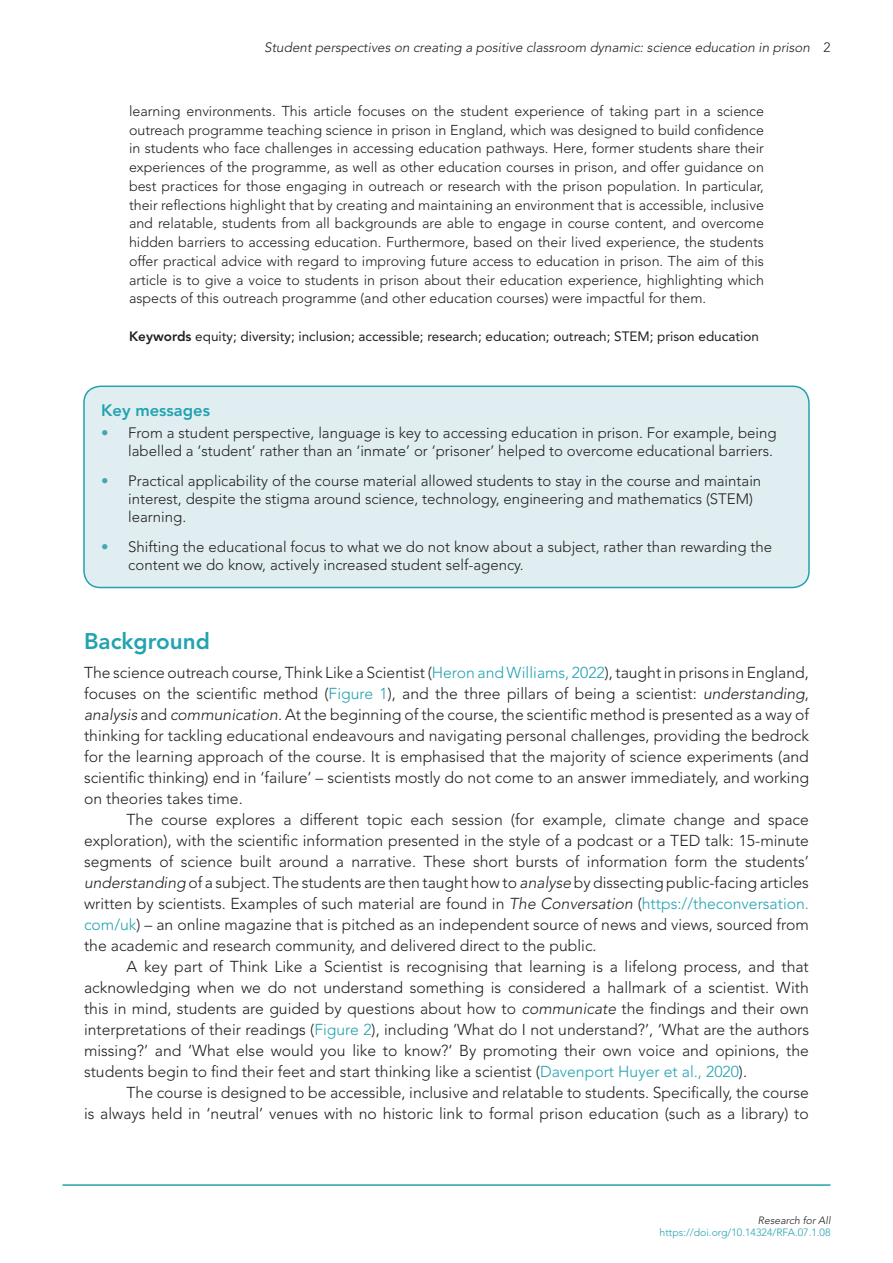
<style>
.page{position:relative;width:893px;height:1263px;background:#fff}
.page>*{position:absolute;margin:0;border:0;box-sizing:border-box;transform-origin:0 0}
.t1{font:800 22.5px "Avenir LT Std";color:#23a2b0}
.t2{font:800 16.5px "Avenir LT Std";color:#23a2b0}
.t3{font:300 15.75px/21px "Avenir LT Std";color:#231f20;text-align:justify}
.t4{font:300 15px/18px "Avenir LT Std";color:#231f20}
.t5{font:300 14.25px/18.8px "Avenir LT Std";color:#231f20;text-align:justify}
.t6{font:13.5px "Avenir LT Std";color:#231f20}
.t7{font:italic 300 13.5px "Avenir LT Std";color:#231f20}
.t8{font:300 10.5px "Avenir LT Std";color:#23a2b0}
.t9{font:italic 300 10.5px "Avenir LT Std";color:#231f20}
.s1{font-style:normal}
.s2{font-weight:800}
.s3{color:#43a8b4}
.s4{color:#23a2b0}
.s5{font-style:italic}
</style>
<div class="page">
<hr style="left:62px;top:1184px;width:768px;height:2px;background:#23a2b0">
<div style="left:84px;top:386px;width:725px;height:201px;background:#e0eef1;border-radius:16px"></div>
<div style="left:83px;top:385px;width:727px;height:203px;border:2px solid #23a2b0;border-radius:16px"></div>
<p class="t7" style="left:264px;top:40px;width:568px">Student perspectives on creating a positive classroom dynamic: science education in prison <span class="s1">2</span></p>
<p class="t5" style="left:129px;top:102px;width:636px">learning environments. This article focuses on the student experience of taking part in a science outreach programme teaching science in prison in England, which was designed to build confidence in students who face challenges in accessing education pathways. Here, former students share their experiences of the programme, as well as other education courses in prison, and offer guidance on best practices for those engaging in outreach or research with the prison population. In particular, their reflections highlight that by creating and maintaining an environment that is accessible, inclusive and relatable, students from all backgrounds are able to engage in course content, and overcome hidden barriers to accessing education. Furthermore, based on their lived experience, the students offer practical advice with regard to improving future access to education in prison. The aim of this article is to give a voice to students in prison about their education experience, highlighting which aspects of this outreach programme (and other education courses) were impactful for them.</p>
<p class="t6" style="left:129px;top:328px;width:631px"><span class="s2">Keywords</span> equity; diversity; inclusion; accessible; research; education; outreach; STEM; prison education</p>
<p class="t2" style="left:101px;top:400px;width:110px">Key messages</p>
<p class="t4" style="left:101px;top:424px;width:677px;text-align:right"><span class="s3">•</span> From a student perspective, language is key to accessing education in prison. For example, being labelled a ‘student’ rather than an ‘inmate’ or ‘prisoner’ helped to overcome educational barriers.</p>
<p class="t4" style="left:128px;top:472px;width:634px;text-indent:-27px"><span class="s3">•</span> Practical applicability of the course material allowed students to stay in the course and maintain interest, despite the stigma around science, technology, engineering and mathematics (STEM) learning.</p>
<p class="t4" style="left:128px;top:538px;width:646px;text-indent:-27px"><span class="s3">•</span> Shifting the educational focus to what we do not know about a subject, rather than rewarding the content we do know, actively increased student self-agency.</p>
<h1 class="t1" style="left:84px;top:627px;width:127px">Background</h1>
<p class="t3" style="left:84px;top:662px;width:727px">The science outreach course, Think Like a Scientist (<span class="s4">Heron and Williams, 2022</span>), taught in prisons in England, focuses on the scientific method (<span class="s4">Figure 1</span>), and the three pillars of being a scientist: <span class="s5">understanding</span>, <span class="s5">analysis</span> and <span class="s5">communication</span>. At the beginning of the course, the scientific method is presented as a way of thinking for tackling educational endeavours and navigating personal challenges, providing the bedrock for the learning approach of the course. It is emphasised that the majority of science experiments (and scientific thinking) end in ‘failure’ – scientists mostly do not come to an answer immediately, and working on theories takes time.</p>
<p class="t3" style="left:84px;top:809px;width:727px;text-indent:43px">The course explores a different topic each session (for example, climate change and space exploration), with the scientific information presented in the style of a podcast or a TED talk: 15-minute segments of science built around a narrative. These short bursts of information form the students’ <span class="s5">understanding</span> of a subject. The students are then taught how to <span class="s5">analyse</span> by dissecting public-facing articles written by scientists. Examples of such material are found in <span class="s5">The Conversation</span> (<span class="s4">https://theconversation. com/uk</span>) – an online magazine that is pitched as an independent source of news and views, sourced from the academic and research community, and delivered direct to the public.</p>
<p class="t3" style="left:84px;top:956px;width:726px;text-indent:43px">A key part of Think Like a Scientist is recognising that learning is a lifelong process, and that acknowledging when we do not understand something is considered a hallmark of a scientist. With this in mind, students are guided by questions about how to <span class="s5">communicate</span> the findings and their own interpretations of their readings (<span class="s4">Figure 2</span>), including ‘What do I not understand?’, ‘What are the authors missing?’ and ‘What else would you like to know?’ By promoting their own voice and opinions, the students begin to find their feet and start thinking like a scientist (<span class="s4">Davenport Huyer et al., 2020</span>).</p>
<p class="t3" style="left:84px;top:1082px;width:726px;text-align:right">The course is designed to be accessible, inclusive and relatable to students. Specifically, the course<br>is always held in ‘neutral’ venues with no historic link to formal prison education (such as a library) to</p>
<p class="t9" style="left:758px;top:1214px;width:74px">Research for All</p>
<p class="t8" style="left:659px;top:1226px;width:172px">https://doi.org/10.14324/RFA.07.1.08</p>
</div>
